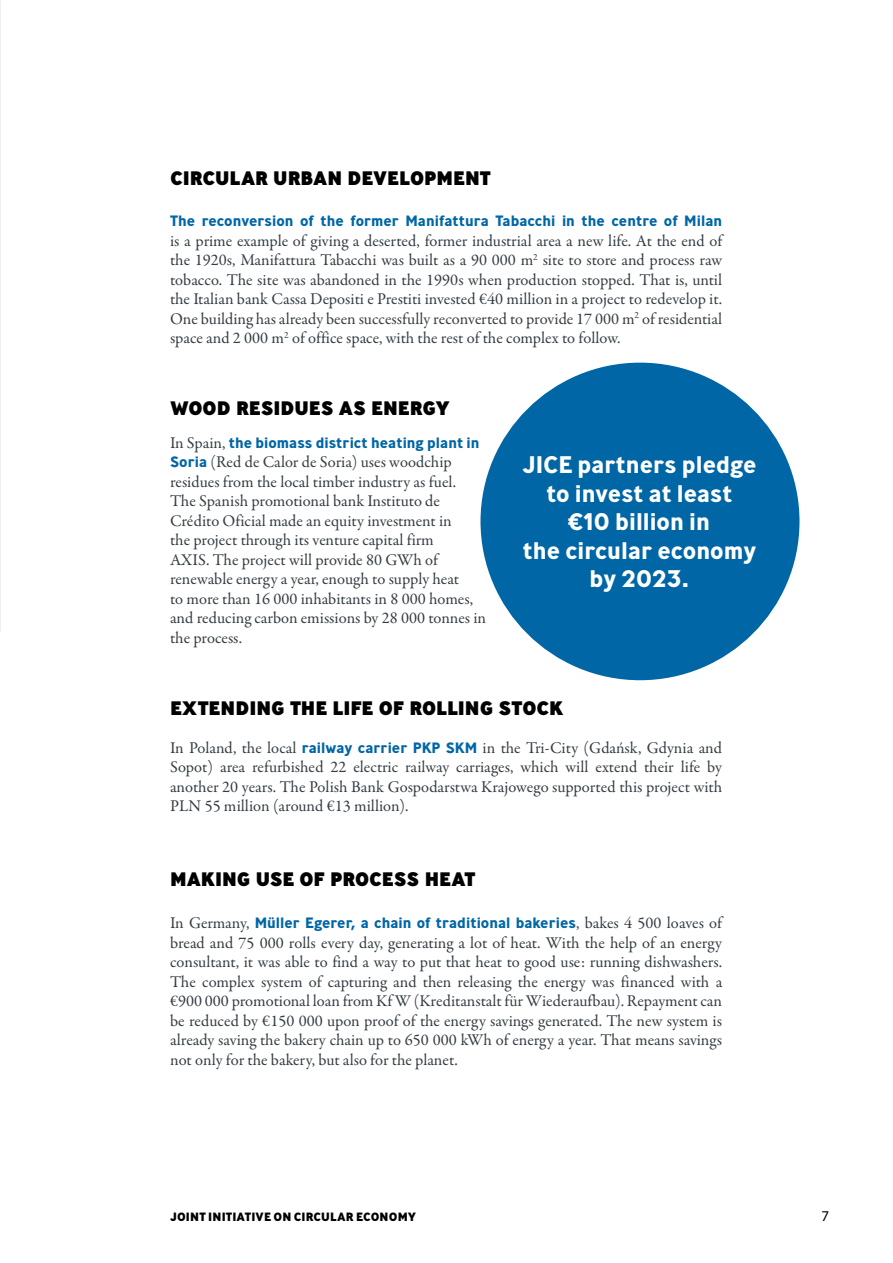
<style>
.page{position:relative;width:893px;height:1263px;background:#fff}
.page>*{position:absolute;margin:0;border:0;box-sizing:border-box;transform-origin:0 0}
.t1{font:700 24px/28.5px "Ministry";color:#fff;text-align:center}
.t2{font:800 19.5px "Ministry";color:#000}
.t3{font:16.5px/19.5px "Garamond Premr Pro";color:#333c42;text-align:justify}
.t4{font:700 15px "Ministry";color:#0066a6}
.t5{font:15px "Myriad Pro";color:#000}
.t6{font:800 12px "Ministry";letter-spacing:.01em;color:#000}
.s1{font-family:"Garamond Premr Pro";font-weight:400;font-size:16.5px;color:#333c42}
.s2{font-family:"Ministry";font-weight:700;font-size:15px;color:#0066a6}
</style>
<div class="page">
<div style="left:480px;top:363px;width:319px;height:317px;background:#0066a6;border-radius:50%"></div>
<p class="t2" style="left:170px;top:165px;width:322px">CIRCULAR URBAN DEVELOPMENT</p>
<p class="t4" style="left:170px;top:211px;width:554px">The reconversion of the former Manifattura Tabacchi in the centre of Milan</p>
<p class="t3" style="left:170px;top:231px;width:554px">is a prime example of giving a deserted, former industrial area a new life. At the end of the 1920s, Manifattura Tabacchi was built as a 90 000 m<sup>2</sup> site to store and process raw tobacco. The site was abandoned in the 1990s when production stopped. That is, until the Italian bank Cassa Depositi e Prestiti invested €40 million in a project to redevelop it.<br>One building has already been successfully reconverted to provide 17 000 m<sup>2</sup> of residential space and 2 000 m<sup>2</sup> of office space, with the rest of the complex to follow.</p>
<p class="t2" style="left:170px;top:395px;width:281px">WOOD RESIDUES AS ENERGY</p>
<p class="t4" style="left:170px;top:433px;width:311px"><span class="s1">In Spain,</span> the biomass district heating plant in</p>
<p class="t3" style="left:170px;top:453px;width:318px;text-align:left"><span class="s2">Soria</span> (Red de Calor de Soria) uses woodchip residues from the local timber industry as fuel.<br>The Spanish promotional bank Instituto de Crédito Oficial made an equity investment in<br>the project through its venture capital firm<br>AXIS. The project will provide 80 GWh of renewable energy a year, enough to supply heat<br>to more than 16 000 inhabitants in 8 000 homes, and reducing carbon emissions by 28 000 tonnes in the process.</p>
<h1 class="t1" style="left:522px;top:450px;width:236px">JICE partners pledge to invest at least €10 billion in<br>the circular economy by 2023.</h1>
<p class="t2" style="left:170px;top:695px;width:395px">EXTENDING THE LIFE OF ROLLING STOCK</p>
<p class="t3" style="left:170px;top:738px;width:553px">In Poland, the local <span class="s2">railway carrier PKP SKM</span> in the Tri-City (Gdańsk, Gdynia and Sopot) area refurbished 22 electric railway carriages, which will extend their life by another 20 years. The Polish Bank Gospodarstwa Krajowego supported this project with PLN 55 million (around €13 million).</p>
<p class="t2" style="left:170px;top:866px;width:307px">MAKING USE OF PROCESS HEAT</p>
<p class="t4" style="left:170px;top:913px;width:553px"><span class="s1">In Germany,</span> Müller Egerer, a chain of traditional bakeries<span class="s1">, bakes 4 500 loaves of</span></p>
<p class="t3" style="left:170px;top:933px;width:554px">bread and 75 000 rolls every day, generating a lot of heat. With the help of an energy consultant, it was able to find a way to put that heat to good use: running dishwashers.<br>The complex system of capturing and then releasing the energy was financed with a €900 000 promotional loan from Kf W (Kreditanstalt für Wiederaufbau). Repayment can be reduced by €150 000 upon proof of the energy savings generated. The new system is already saving the bakery chain up to 650 000 kWh of energy a year. That means savings not only for the bakery, but also for the planet.</p>
<p class="t6" style="left:170px;top:1208px;width:248px">JOINT INITIATIVE ON CIRCULAR ECONOMY</p>
<p class="t5" style="left:821px;top:1207px;width:9px">7</p>
</div>
